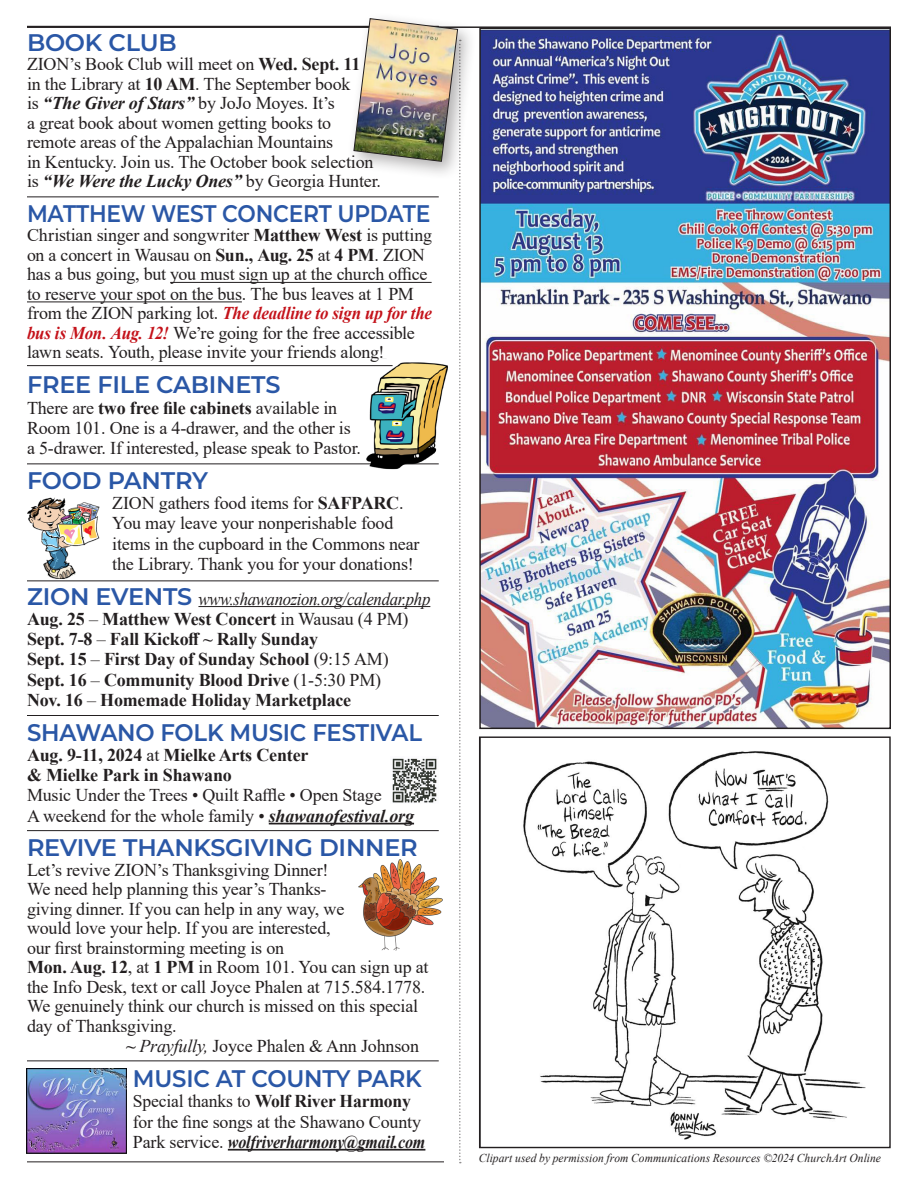
<style>
.page{position:relative;width:918px;height:1188px;background:#fff}
.page>*{position:absolute;margin:0;border:0;box-sizing:border-box;transform-origin:0 0}
.t1{font:600 24px "Montserrat";letter-spacing:-.01em;color:#2a57a6}
.t2{font:600 24px "Montserrat";letter-spacing:-.01em;color:#2a57a6;scale:.95 1}
.t3{font:600 24px "Montserrat";letter-spacing:-.01em;color:#2a57a6;scale:.91 1}
.t4{font:18px/19.5px "Times New Roman";letter-spacing:-.01em;color:#231f20}
.t5{font:700 18px/20.2px "Times New Roman";letter-spacing:-.01em;color:#231f20}
.t6{font:italic 12px "Times New Roman";letter-spacing:.005em;color:#231f20;scale:.96 1}
.s1{font-weight:700}
.s2{font-weight:700;font-style:italic}
.s3{font-weight:700;font-style:italic;color:#c4121a}
.s4{font-family:"Montserrat";font-weight:600;font-size:24px;color:#2a57a6}
.s5{font-weight:400;font-style:italic}
.s6{font-weight:400}
.s7{font-style:italic}
</style>
<div class="page">
<hr style="left:27px;top:365px;width:366px;height:1px;background:#231f20">
<hr style="left:170px;top:282px;width:262px;height:1px;background:#231f20">
<hr style="left:27px;top:301px;width:215px;height:1px;background:#231f20">
<hr style="left:198px;top:606px;width:232px;height:1px;background:#231f20">
<hr style="left:269px;top:823px;width:145px;height:1px;background:#231f20">
<hr style="left:228px;top:1149px;width:197px;height:2px;background:#231f20">
<img style="left:523px;top:751px;width:343px;height:389px">
<hr style="left:27px;top:1161px;width:417px;height:1px;background:#231f20">
<hr style="left:27px;top:196px;width:412px;height:1px;background:#231f20">
<hr style="left:27px;top:26px;width:412px;height:1px;background:#231f20">
<hr style="left:27px;top:464px;width:412px;height:1px;background:#231f20">
<hr style="left:27px;top:580px;width:412px;height:1px;background:#231f20">
<hr style="left:27px;top:715px;width:412px;height:1px;background:#231f20">
<hr style="left:27px;top:830px;width:412px;height:1px;background:#231f20">
<hr style="left:27px;top:1060px;width:412px;height:1px;background:#231f20">
<hr style="left:27px;top:27px;width:864px;height:1px;background:#231f20">
<img style="left:27px;top:497px;width:73px;height:82px">
<img style="left:482px;top:30px;width:406px;height:696px">
<div style="left:479px;top:27px;width:412px;height:702px;border:2px solid #231f20"></div>
<div style="left:347px;top:12px;width:130px;height:169px;background:#231f20;opacity:.35"></div>
<svg style="left:353px;top:18px;width:108px;height:1146px"></svg>
<img style="left:390px;top:756px;width:49px;height:48px">
<img style="left:353px;top:848px;width:105px;height:114px">
<img style="left:27px;top:1068px;width:99px;height:85px">
<p class="t1" style="left:27px;top:25px;width:151px">BOOK CLUB</p>
<p class="t4" style="left:27px;top:54px;width:356px">ZION’s Book Club will meet on <span class="s1">Wed. Sept. 11<br></span>in the Library at <span class="s1">10 AM</span>. The September book<br>is <span class="s2">“The Giver of Stars”</span> by JoJo Moyes. It’s<br>a great book about women getting books to remote areas of the Appalachian Mountains<br>in Kentucky. Join us. The October book selection is <span class="s2">“We Were the Lucky Ones”</span> by Georgia Hunter.</p>
<p class="t3" style="left:27px;top:196px;width:445px">MATTHEW WEST CONCERT UPDATE</p>
<p class="t4" style="left:27px;top:225px;width:406px">Christian singer and songwriter <span class="s1">Matthew West</span> is putting on a concert in Wausau on <span class="s1">Sun., Aug. 25</span> at <span class="s1">4 PM</span>. ZION has a bus going, but you must sign up at the church office to reserve your spot on the bus. The bus leaves at 1 PM from the ZION parking lot. <span class="s3">The deadline to sign up for the bus is Mon. Aug. 12!</span> We’re going for the free accessible lawn seats. Youth, please invite your friends along!</p>
<p class="t1" style="left:27px;top:368px;width:255px">FREE FILE CABINETS</p>
<p class="t4" style="left:27px;top:397px;width:336px;line-height:20.2px">There are <span class="s1">two free file cabinets</span> available in<br>Room 101. One is a 4-drawer, and the other is a 5-drawer. If interested, please speak to Pastor.</p>
<p class="t1" style="left:27px;top:463px;width:182px">FOOD PANTRY</p>
<p class="t4" style="left:112px;top:492px;width:309px;line-height:20.2px">ZION gathers food items for <span class="s1">SAFPARC</span>.<br>You may leave your nonperishable food items in the cupboard in the Commons near the Library. Thank you for your donations!</p>
<p class="t5" style="left:27px;top:588px;width:405px"><span class="s4">ZION EVENTS</span> <span class="s5">www.shawanozion.org/calendar.php </span>Aug. 25 <span class="s6">–</span> Matthew West Concert <span class="s6">in Wausau (4 PM)<br></span>Sept. 7-8 <span class="s6">–</span> Fall Kickoff ~ Rally Sunday<br>Sept. 15 <span class="s6">–</span> First Day of Sunday School <span class="s6">(9:15 AM)<br></span>Sept. 16 <span class="s6">–</span> Community Blood Drive <span class="s6">(1-5:30 PM)<br></span>Nov. 16 <span class="s6">–</span> Homemade Holiday Marketplace</p>
<p class="t2" style="left:27px;top:715px;width:417px">SHAWANO FOLK MUSIC FESTIVAL</p>
<p class="t4" style="left:27px;top:744px;width:389px;line-height:20.2px"><span class="s1">Aug. 9-11, 2024</span> at <span class="s1">Mielke Arts Center<br>&amp; Mielke Park in Shawano<br></span>Music Under the Trees • Quilt Raffle • Open Stage<br>A weekend for the whole family • <span class="s2">shawanofestival.org</span></p>
<p class="t1" style="left:27px;top:831px;width:392px">REVIVE THANKSGIVING DINNER</p>
<p class="t4" style="left:27px;top:860px;width:303px">Let’s revive ZION’s Thanksgiving Dinner!</p>
<p class="t4" style="left:27px;top:879px;width:301px">We need help planning this year’s Thanks-</p>
<p class="t4" style="left:27px;top:899px;width:319px">giving dinner. If you can help in any way, we</p>
<p class="t4" style="left:27px;top:918px;width:305px">would love your help. If you are interested,</p>
<p class="t4" style="left:27px;top:938px;width:259px">our first brainstorming meeting is on</p>
<p class="t4" style="left:27px;top:957px;width:403px"><span class="s1">Mon. Aug. 12</span>, at <span class="s1">1 PM</span> in Room 101. You can sign up at</p>
<p class="t4" style="left:27px;top:977px;width:400px">the Info Desk, text or call Joyce Phalen at 715.584.1778.</p>
<p class="t4" style="left:27px;top:996px;width:393px">We genuinely think our church is missed on this special</p>
<p class="t4" style="left:27px;top:1016px;width:151px">day of Thanksgiving.</p>
<p class="t4" style="left:126px;top:1036px;width:295px"><span class="s1">~</span> <span class="s7">Prayfully,</span> Joyce Phalen &amp; Ann Johnson</p>
<p class="t2" style="left:133px;top:1061px;width:306px">MUSIC AT COUNTY PARK</p>
<p class="t4" style="left:133px;top:1091px;width:294px;line-height:20.2px">Special thanks to <span class="s1">Wolf River Harmony </span>for the fine songs at the Shawano County<br>Park service. <span class="s2">wolfriverharmony@gmail.com</span></p>
<p class="t6" style="left:479px;top:1149px;width:420px">Clipart used by permission from Communications Resources ©2024 ChurchArt Online</p>
</div>
